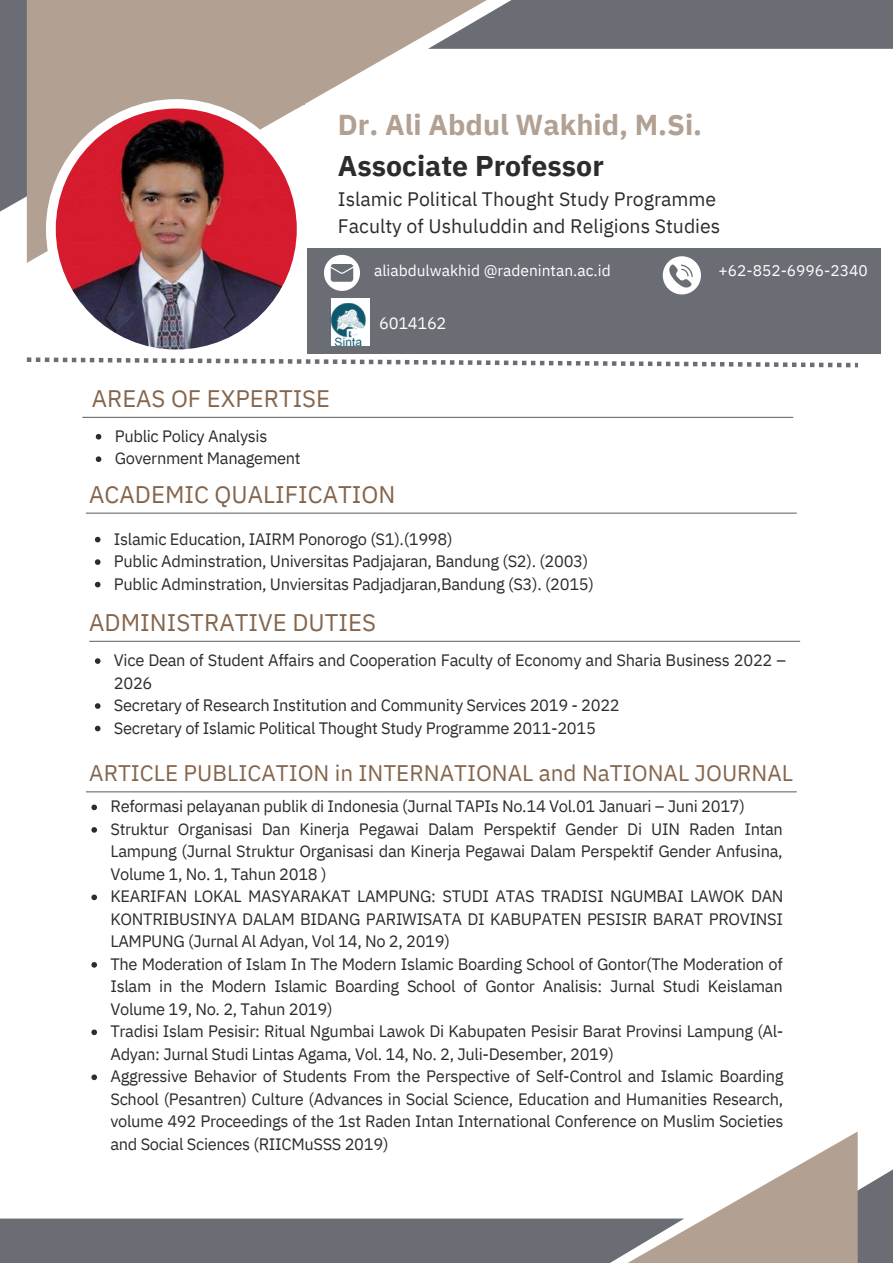
<style>
.page{position:relative;width:893px;height:1264px;background:#fff}
.page>*{position:absolute;margin:0;border:0;box-sizing:border-box;transform-origin:0 0}
.t1{font:700 28.65px "IBM Plex Sans";color:#b2a193}
.t2{font:700 28.5px "IBM Plex Sans";color:#2c2c2d}
.t3{font:24px "IBM Plex Sans";color:#84654c}
.t4{font:23.85px "IBM Plex Sans";color:#84654c}
.t5{font:22.5px "IBM Plex Sans";color:#84654c}
.t6{font:19.5px "IBM Plex Sans";color:#2c2c2d}
.t7{font:16.5px/22.5px "IBM Plex Sans Thai";letter-spacing:-.02em;color:#2c2c2d;text-align:justify}
.t8{font:16.5px "IBM Plex Sans Thai";letter-spacing:-.02em;color:#fff}
.t9{font:15.6px "IBM Plex Sans Thai";color:#fff}
</style>
<div class="page">
<svg style="left:0;top:0;width:27px;height:224px;background:#787a80"></svg>
<svg style="left:27px;top:104px;width:270px;height:159px;fill:#b2a193"></svg>
<svg style="left:857px;top:1157px;width:35px;height:105px"></svg>
<svg style="left:684px;top:1132px;width:173px;height:130px;fill:#b2a193"></svg>
<div style="left:0;top:1218px;width:684px;height:44px;background:#6b6d74"></div>
<svg style="left:297px;top:0;width:131px;height:109px;fill:#b2a193"></svg>
<div style="left:27px;top:0;width:277px;height:104px;background:#b2a193"></div>
<div style="left:46px;top:99px;width:260px;height:261px;background:#fff;border-radius:50%"></div>
<img style="left:56px;top:108px;width:241px;height:241px;border-radius:50%">
<div style="left:428px;top:0;width:464px;height:49px;background:#6b6d74"></div>
<div style="left:306px;top:249px;width:574px;height:105px;background:#6b6d74"></div>
<svg style="left:324px;top:255px;width:36px;height:36px"></svg>
<svg style="left:662px;top:256px;width:39px;height:38px"></svg>
<hr style="left:86px;top:512px;width:710px;height:1px;background:#6b6d74">
<hr style="left:82px;top:417px;width:711px;height:1px;background:#6b6d74">
<svg style="left:27px;top:357px;width:831px;height:10px"></svg>
<hr style="left:89px;top:640px;width:711px;height:2px;background:#6b6d74">
<div style="left:331px;top:299px;width:38px;height:47px;background:#fff"></div>
<svg style="left:95px;top:537px;width:5px;height:5px"></svg>
<svg style="left:95px;top:559px;width:5px;height:6px"></svg>
<svg style="left:95px;top:582px;width:5px;height:5px"></svg>
<svg style="left:95px;top:658px;width:5px;height:6px"></svg>
<svg style="left:95px;top:703px;width:5px;height:6px"></svg>
<svg style="left:95px;top:725px;width:5px;height:6px"></svg>
<svg style="left:96px;top:434px;width:5px;height:5px"></svg>
<svg style="left:96px;top:456px;width:5px;height:6px"></svg>
<img style="left:331px;top:303px;width:35px;height:43px">
<hr style="left:86px;top:791px;width:710px;height:1px;background:#6b6d74">
<svg style="left:91px;top:804px;width:6px;height:6px"></svg>
<svg style="left:91px;top:827px;width:6px;height:5px"></svg>
<svg style="left:91px;top:894px;width:6px;height:6px"></svg>
<svg style="left:91px;top:962px;width:6px;height:5px"></svg>
<svg style="left:91px;top:1029px;width:6px;height:6px"></svg>
<svg style="left:91px;top:1074px;width:6px;height:6px"></svg>
<p class="t1" style="left:338px;top:106px;width:365px">Dr. Ali Abdul Wakhid, M.Si.</p>
<p class="t2" style="left:338px;top:147px;width:267px">Associate Professor</p>
<p class="t6" style="left:338px;top:186px;width:380px">Islamic Political Thought Study Programme</p>
<p class="t6" style="left:338px;top:213px;width:384px">Faculty of Ushuluddin and Religions Studies</p>
<p class="t9" style="left:374px;top:261px;width:238px">aliabdulwakhid @radenintan.ac.id</p>
<p class="t9" style="left:718px;top:261px;width:151px">+62-852-6996-2340</p>
<p class="t4" style="left:92px;top:382px;width:240px">AREAS OF EXPERTISE</p>
<p class="t7" style="left:115px;top:425px;width:154px">Public Policy Analysis</p>
<p class="t7" style="left:115px;top:447px;width:187px">Government Management</p>
<p class="t8" style="left:379px;top:314px;width:69px">6014162</p>
<p class="t3" style="left:89px;top:478px;width:307px">ACADEMIC QUALIFICATION</p>
<p class="t7" style="left:114px;top:527px;width:340px">Islamic Education, IAIRM Ponorogo (S1).(1998)</p>
<p class="t7" style="left:114px;top:550px;width:476px">Public Adminstration, Universitas Padjajaran, Bandung (S2). (2003)</p>
<p class="t7" style="left:114px;top:572px;width:481px">Public Adminstration, Unviersitas Padjadjaran,Bandung (S3). (2015)</p>
<p class="t3" style="left:89px;top:606px;width:288px">ADMINISTRATIVE DUTIES</p>
<p class="t7" style="left:114px;top:649px;width:673px">Vice Dean of Student Affairs and Cooperation Faculty of Economy and Sharia Business 2022 –<br>2026</p>
<p class="t7" style="left:114px;top:694px;width:507px">Secretary of Research Institution and Community Services 2019 - 2022</p>
<p class="t7" style="left:114px;top:716px;width:483px">Secretary of Islamic Political Thought Study Programme 2011-2015</p>
<p class="t5" style="left:89px;top:758px;width:705px">ARTICLE PUBLICATION in INTERNATIONAL and NaTIONAL JOURNAL</p>
<p class="t7" style="left:110px;top:795px;width:636px">Reformasi pelayanan publik di Indonesia (Jurnal TAPIs No.14 Vol.01 Januari – Juni 2017)</p>
<p class="t7" style="left:110px;top:818px;width:674px">Struktur Organisasi Dan Kinerja Pegawai Dalam Perspektif Gender Di UIN Raden Intan Lampung (Jurnal Struktur Organisasi dan Kinerja Pegawai Dalam Perspektif Gender Anfusina, Volume 1, No. 1, Tahun 2018 )</p>
<p class="t7" style="left:110px;top:885px;width:674px">KEARIFAN LOKAL MASYARAKAT LAMPUNG: STUDI ATAS TRADISI NGUMBAI LAWOK DAN KONTRIBUSINYA DALAM BIDANG PARIWISATA DI KABUPATEN PESISIR BARAT PROVINSI LAMPUNG (Jurnal Al Adyan, Vol 14, No 2, 2019)</p>
<p class="t7" style="left:110px;top:952px;width:673px">The Moderation of Islam In The Modern Islamic Boarding School of Gontor(The Moderation of Islam in the Modern Islamic Boarding School of Gontor Analisis: Jurnal Studi Keislaman Volume 19, No. 2, Tahun 2019)</p>
<p class="t7" style="left:110px;top:1020px;width:674px">Tradisi Islam Pesisir: Ritual Ngumbai Lawok Di Kabupaten Pesisir Barat Provinsi Lampung (Al-<br>Adyan: Jurnal Studi Lintas Agama, Vol. 14, No. 2, Juli-Desember, 2019)</p>
<p class="t7" style="left:110px;top:1065px;width:674px">Aggressive Behavior of Students From the Perspective of Self-Control and Islamic Boarding School (Pesantren) Culture (Advances in Social Science, Education and Humanities Research, volume 492 Proceedings of the 1st Raden Intan International Conference on Muslim Societies and Social Sciences (RIICMuSSS 2019)</p>
</div>
